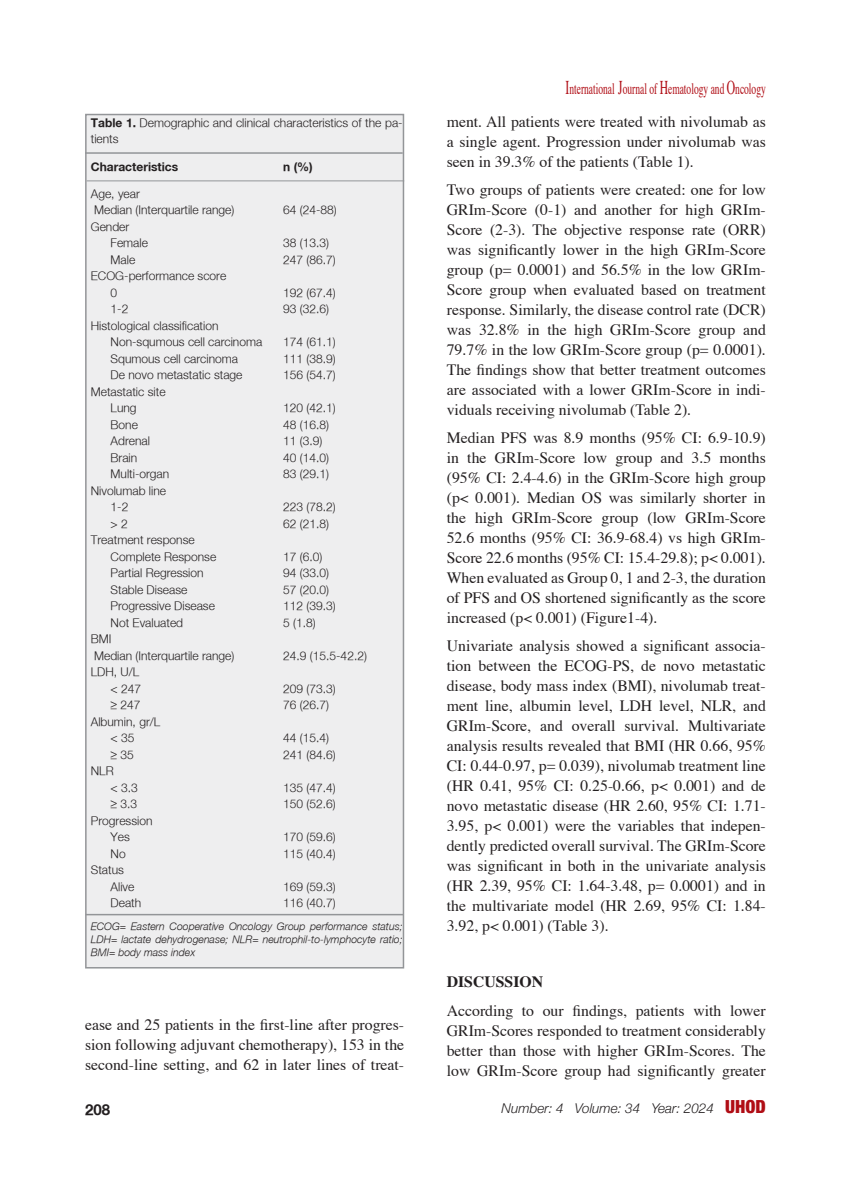
<style>
.page{position:relative;width:851px;height:1191px;background:#fff}
.page>*{position:absolute;margin:0;border:0;box-sizing:border-box;transform-origin:0 0}
.t1{font:15.9px "Times";color:#b00d15;scale:.6 1}
.t2{font:15.75px/20px "Times";color:#231f20;text-align:justify}
.t3{font:700 15.75px "Times";color:#231f20}
.t4{font:700 15px "Helvetica Neu";color:#231f20}
.t5{font:italic 300 13.5px "Helvetica Neue";color:#231f20}
.t6{font:300 12px/16.5px "Helvetica Neu";color:#231f20}
.t7{font:700 12px "Helvetica Neu";color:#231f20}
.t8{font:italic 300 10.5px/12.6px "Helvetica Neu";color:#231f20;text-align:justify}
.s1{font-weight:700}
.s2{font-size:19.5px}
.s3{font-weight:900;font-style:normal;font-stretch:condensed;font-size:18px;color:#b00d15}
</style>
<div class="page">
<div style="left:86px;top:114px;width:317px;height:853px;background:#eeeeef"></div>
<div style="left:85px;top:114px;width:319px;height:854px;border:2px solid #939598"></div>
<hr style="left:85px;top:152px;width:317px;height:2px;background:#939598">
<hr style="left:87px;top:180px;width:317px;height:1px;background:#939598">
<hr style="left:85px;top:914px;width:318px;height:1px;background:#939598">
<p class="t6" style="left:91px;top:114px;width:313px"><span class="s1">Table 1.</span> Demographic and clinical characteristics of the pa&shy;tients</p>
<p class="t7" style="left:91px;top:159px;width:89px">Characteristics</p>
<p class="t7" style="left:283px;top:159px;width:31px">n (%)</p>
<p class="t6" style="left:91px;top:185px;width:50px">Age, year</p>
<p class="t6" style="left:94px;top:201px;width:142px">Median (Interquartile range)</p>
<p class="t6" style="left:283px;top:201px;width:55px">64 (24-88)</p>
<p class="t6" style="left:91px;top:218px;width:40px">Gender</p>
<p class="t6" style="left:111px;top:234px;width:39px">Female</p>
<p class="t6" style="left:283px;top:234px;width:47px">38 (13.3)</p>
<p class="t6" style="left:111px;top:251px;width:26px">Male</p>
<p class="t6" style="left:283px;top:251px;width:54px">247 (86.7)</p>
<p class="t6" style="left:91px;top:267px;width:137px">ECOG-performance score</p>
<p class="t6" style="left:111px;top:284px;width:8px">0</p>
<p class="t6" style="left:283px;top:284px;width:54px">192 (67.4)</p>
<p class="t6" style="left:111px;top:300px;width:19px">1-2</p>
<p class="t6" style="left:283px;top:300px;width:47px">93 (32.6)</p>
<p class="t6" style="left:91px;top:317px;width:129px">Histological classification</p>
<p class="t6" style="left:111px;top:333px;width:153px">Non-squmous cell carcinoma</p>
<p class="t6" style="left:283px;top:333px;width:54px">174 (61.1)</p>
<p class="t6" style="left:111px;top:350px;width:129px">Squmous cell carcinoma</p>
<p class="t6" style="left:283px;top:350px;width:54px">111 (38.9)</p>
<p class="t6" style="left:111px;top:366px;width:133px">De novo metastatic stage</p>
<p class="t6" style="left:283px;top:366px;width:54px">156 (54.7)</p>
<p class="t6" style="left:91px;top:383px;width:76px">Metastatic site</p>
<p class="t6" style="left:111px;top:399px;width:28px">Lung</p>
<p class="t6" style="left:283px;top:399px;width:54px">120 (42.1)</p>
<p class="t6" style="left:111px;top:416px;width:29px">Bone</p>
<p class="t6" style="left:283px;top:416px;width:47px">48 (16.8)</p>
<p class="t6" style="left:111px;top:432px;width:41px">Adrenal</p>
<p class="t6" style="left:283px;top:432px;width:41px">11 (3.9)</p>
<p class="t6" style="left:111px;top:449px;width:28px">Brain</p>
<p class="t6" style="left:283px;top:449px;width:47px">40 (14.0)</p>
<p class="t6" style="left:111px;top:465px;width:60px">Multi-organ</p>
<p class="t6" style="left:283px;top:465px;width:47px">83 (29.1)</p>
<p class="t6" style="left:91px;top:482px;width:77px">Nivolumab line</p>
<p class="t6" style="left:111px;top:498px;width:19px">1-2</p>
<p class="t6" style="left:283px;top:498px;width:54px">223 (78.2)</p>
<p class="t6" style="left:111px;top:515px;width:19px">&gt; 2</p>
<p class="t6" style="left:283px;top:515px;width:47px">62 (21.8)</p>
<p class="t6" style="left:91px;top:531px;width:105px">Treatment response</p>
<p class="t6" style="left:111px;top:548px;width:107px">Complete Response</p>
<p class="t6" style="left:283px;top:548px;width:41px">17 (6.0)</p>
<p class="t6" style="left:111px;top:564px;width:94px">Partial Regression</p>
<p class="t6" style="left:283px;top:564px;width:47px">94 (33.0)</p>
<p class="t6" style="left:111px;top:581px;width:78px">Stable Disease</p>
<p class="t6" style="left:283px;top:581px;width:47px">57 (20.0)</p>
<p class="t6" style="left:111px;top:597px;width:106px">Progressive Disease</p>
<p class="t6" style="left:283px;top:597px;width:54px">112 (39.3)</p>
<p class="t6" style="left:111px;top:614px;width:74px">Not Evaluated</p>
<p class="t6" style="left:283px;top:614px;width:34px">5 (1.8)</p>
<p class="t6" style="left:91px;top:630px;width:22px">BMI</p>
<p class="t6" style="left:94px;top:647px;width:142px">Median (Interquartile range)</p>
<p class="t6" style="left:283px;top:647px;width:85px">24.9 (15.5-42.2)</p>
<p class="t6" style="left:91px;top:663px;width:50px">LDH, U/L</p>
<p class="t6" style="left:111px;top:680px;width:32px">&lt; 247</p>
<p class="t6" style="left:283px;top:680px;width:54px">209 (73.3)</p>
<p class="t6" style="left:111px;top:696px;width:31px">≥ 247</p>
<p class="t6" style="left:283px;top:696px;width:47px">76 (26.7)</p>
<p class="t6" style="left:91px;top:713px;width:71px">Albumin, gr/L</p>
<p class="t6" style="left:111px;top:729px;width:25px">&lt; 35</p>
<p class="t6" style="left:283px;top:729px;width:47px">44 (15.4)</p>
<p class="t6" style="left:111px;top:746px;width:25px">≥ 35</p>
<p class="t6" style="left:283px;top:746px;width:54px">241 (84.6)</p>
<p class="t6" style="left:91px;top:762px;width:24px">NLR</p>
<p class="t6" style="left:111px;top:779px;width:29px">&lt; 3.3</p>
<p class="t6" style="left:283px;top:779px;width:54px">135 (47.4)</p>
<p class="t6" style="left:111px;top:795px;width:28px">≥ 3.3</p>
<p class="t6" style="left:283px;top:795px;width:54px">150 (52.6)</p>
<p class="t6" style="left:91px;top:812px;width:63px">Progression</p>
<p class="t6" style="left:111px;top:828px;width:21px">Yes</p>
<p class="t6" style="left:283px;top:828px;width:54px">170 (59.6)</p>
<p class="t6" style="left:111px;top:845px;width:17px">No</p>
<p class="t6" style="left:283px;top:845px;width:54px">115 (40.4)</p>
<p class="t6" style="left:91px;top:861px;width:35px">Status</p>
<p class="t6" style="left:111px;top:878px;width:25px">Alive</p>
<p class="t6" style="left:283px;top:878px;width:54px">169 (59.3)</p>
<p class="t6" style="left:111px;top:894px;width:32px">Death</p>
<p class="t6" style="left:283px;top:894px;width:54px">116 (40.7)</p>
<p class="t8" style="left:91px;top:920px;width:313px">ECOG= Eastern Cooperative Oncology Group performance status; LDH= lactate dehydrogenase; NLR= neutrophil-to-lymphocyte ratio; BMI= body mass index</p>
<p class="t2" style="left:85px;top:1015px;width:320px">ease and 25 patients in the first-line after progres&shy;sion following adjuvant chemotherapy), 153 in the second-line setting, and 62 in later lines of treat-</p>
<p class="t1" style="left:565px;top:78px;width:335px"><span class="s2">I</span>nternational <span class="s2">J</span>ournal of <span class="s2">H</span>ematology and <span class="s2">O</span>ncology</p>
<p class="t2" style="left:446px;top:112px;width:320px">ment. All patients were treated with nivolumab as a single agent. Progression under nivolumab was seen in 39.3% of the patients (Table 1).</p>
<p class="t2" style="left:446px;top:181px;width:320px">Two groups of patients were created: one for low GRIm-Score (0-1) and another for high GRIm-Score (2-3). The objective response rate (ORR) was significantly lower in the high GRIm-Score group (p= 0.0001) and 56.5% in the low GRIm-Score group when evaluated based on treatment response. Similarly, the disease control rate (DCR) was 32.8% in the high GRIm-Score group and 79.7% in the low GRIm-Score group (p= 0.0001).<br>The findings show that better treatment outcomes are associated with a lower GRIm-Score in indi&shy;viduals receiving nivolumab (Table 2).</p>
<p class="t2" style="left:446px;top:429px;width:320px">Median PFS was 8.9 months (95% CI: 6.9-10.9) in the GRIm-Score low group and 3.5 months (95% CI: 2.4-4.6) in the GRIm-Score high group (p&lt; 0.001). Median OS was similarly shorter in the high GRIm-Score group (low GRIm-Score 52.6 months (95% CI: 36.9-68.4) vs high GRIm-Score 22.6 months (95% CI: 15.4-29.8); p&lt; 0.001).<br>When evaluated as Group 0, 1 and 2-3, the duration of PFS and OS shortened significantly as the score increased (p&lt; 0.001) (Figure1-4).</p>
<p class="t2" style="left:446px;top:637px;width:320px">Univariate analysis showed a significant associa&shy;tion between the ECOG-PS, de novo metastatic disease, body mass index (BMI), nivolumab treat&shy;ment line, albumin level, LDH level, NLR, and GRIm-Score, and overall survival. Multivariate analysis results revealed that BMI (HR 0.66, 95% CI: 0.44-0.97, p= 0.039), nivolumab treatment line (HR 0.41, 95% CI: 0.25-0.66, p&lt; 0.001) and de novo metastatic disease (HR 2.60, 95% CI: 1.71- 3.95, p&lt; 0.001) were the variables that indepen&shy;dently predicted overall survival. The GRIm-Score was significant in both in the univariate analysis (HR 2.39, 95% CI: 1.64-3.48, p= 0.0001) and in the multivariate model (HR 2.69, 95% CI: 1.84- 3.92, p&lt; 0.001) (Table 3).</p>
<p class="t3" style="left:446px;top:971px;width:98px">DISCUSSION</p>
<p class="t2" style="left:446px;top:1001px;width:320px">According to our findings, patients with lower GRIm-Scores responded to treatment considerably better than those with higher GRIm-Scores. The low GRIm-Score group had significantly greater</p>
<p class="t4" style="left:85px;top:1100px;width:27px">208</p>
<p class="t5" style="left:501px;top:1097px;width:266px">Number: 4 Volume: 34 Year: 2024 <span class="s3">UHOD</span></p>
</div>
